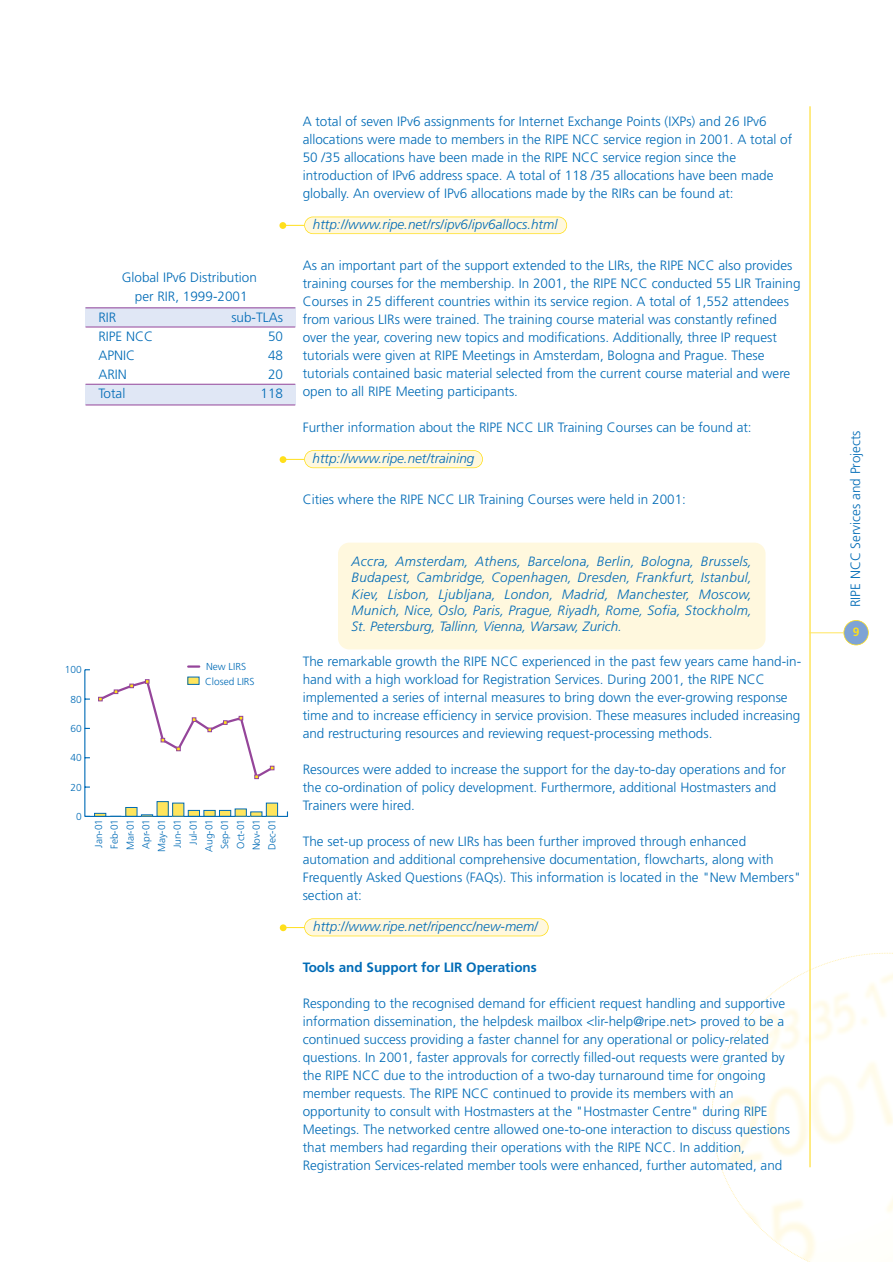
<style>
.page{position:relative;width:893px;height:1262px;background:#fff}
.page>*{position:absolute;margin:0;border:0;box-sizing:border-box;transform-origin:0 0}
.t1{font:300 13.5px/18px "Frutiger";color:#006bb6}
.t2{font:italic 300 13.5px/16.2px "Frutiger";color:#006bb6;text-align:justify}
.t3{font:700 13.5px "Frutiger";color:#006bb6}
.t4{font:700 12px "Frutiger";color:#ffdf1b}
.t5{font:300 10.2px/15.8px "Frutiger";color:#006bb6;text-align:right}
</style>
<div class="page">
<svg style="left:711px;top:952px;width:181px;height:309px"></svg>
<div style="left:304px;top:918px;width:244px;height:18px;background:#fff8de;border-radius:9px"></div>
<div style="left:304px;top:918px;width:244px;height:18px;border:2px solid #ffdf1b;border-radius:9px"></div>
<div style="left:304px;top:450px;width:178px;height:18px;background:#fff8de;border-radius:9px"></div>
<div style="left:304px;top:450px;width:179px;height:18px;border:2px solid #ffdf1b;border-radius:9px"></div>
<div style="left:304px;top:217px;width:262px;height:17px;background:#fff8de;border-radius:8px"></div>
<div style="left:304px;top:216px;width:263px;height:18px;border:2px solid #ffdf1b;border-radius:9px"></div>
<hr style="left:809px;top:106px;width:1px;height:1061px;background:#ffe55d">
<div style="left:843px;top:620px;width:25px;height:25px;background:#7ea3d5;border-radius:50%"></div>
<div style="left:843px;top:620px;width:25px;height:25px;border:2px solid #ffdf1b;border-radius:50%"></div>
<hr style="left:809px;top:632px;width:34px;height:1px;background:#ffe55d">
<div style="left:85px;top:308px;width:211px;height:19px;background:#e0e7f5"></div>
<div style="left:85px;top:384px;width:210px;height:21px;background:#e0e7f5"></div>
<hr style="left:86px;top:307px;width:209px;height:1px;background:#95459a">
<hr style="left:86px;top:327px;width:209px;height:1px;background:#95459a">
<hr style="left:86px;top:404px;width:209px;height:1px;background:#95459a">
<hr style="left:86px;top:384px;width:209px;height:1px;background:#95459a">
<div style="left:338px;top:542px;width:427px;height:107px;background:#fff8de;border-radius:11px"></div>
<hr style="left:85px;top:816px;width:203px;height:1px;background:#006bb6">
<hr style="left:84px;top:670px;width:1px;height:146px;background:#006bb6">
<svg style="left:98px;top:678px;width:177px;height:102px"></svg>
<svg style="left:85px;top:813px;width:36px;height:4px"></svg>
<div style="left:126px;top:807px;width:11px;height:9px;background:#ffe55d"></div>
<div style="left:125px;top:807px;width:12px;height:9px;border:1px solid #006bb6"></div>
<svg style="left:141px;top:814px;width:12px;height:2px"></svg>
<div style="left:157px;top:801px;width:11px;height:15px;background:#ffe55d"></div>
<div style="left:173px;top:803px;width:11px;height:13px;background:#ffe55d"></div>
<div style="left:172px;top:802px;width:12px;height:14px;border:1px solid #006bb6"></div>
<div style="left:188px;top:810px;width:11px;height:6px;background:#ffe55d"></div>
<div style="left:188px;top:810px;width:12px;height:6px;border:1px solid #006bb6"></div>
<div style="left:204px;top:810px;width:11px;height:6px;background:#ffe55d"></div>
<div style="left:203px;top:810px;width:12px;height:6px;border:1px solid #006bb6"></div>
<div style="left:219px;top:810px;width:12px;height:6px;background:#ffe55d"></div>
<div style="left:219px;top:810px;width:12px;height:6px;border:1px solid #006bb6"></div>
<div style="left:235px;top:809px;width:11px;height:7px;background:#ffe55d"></div>
<svg style="left:251px;top:812px;width:11px;height:4px"></svg>
<div style="left:266px;top:803px;width:11px;height:13px;background:#ffe55d"></div>
<div style="left:266px;top:802px;width:12px;height:14px;border:1px solid #006bb6"></div>
<svg style="left:188px;top:665px;width:11px;height:2px"></svg>
<div style="left:188px;top:677px;width:11px;height:7px;background:#ffe55d"></div>
<svg style="left:286px;top:225px;width:18px;height:1px"></svg>
<div style="left:279px;top:222px;width:7px;height:7px;background:#ffdf1b;border-radius:50%"></div>
<svg style="left:286px;top:459px;width:18px;height:1px"></svg>
<div style="left:279px;top:456px;width:7px;height:7px;background:#ffdf1b;border-radius:50%"></div>
<svg style="left:286px;top:927px;width:18px;height:1px"></svg>
<div style="left:280px;top:924px;width:6px;height:7px;background:#ffdf1b;border-radius:50%"></div>
<p class="t1" style="left:122px;top:269px;width:137px;line-height:19px;text-align:center">Global IPv6 Distribution per RIR, 1999-2001</p>
<p class="t1" style="left:98px;top:308px;width:56px;line-height:19px">RIR<br>RIPE NCC<br>APNIC<br>ARIN<br>Total</p>
<p class="t1" style="left:231px;top:308px;width:53px;line-height:19px;text-align:right">sub-TLAs<br>50<br>48<br>20<br>118</p>
<p class="t5" style="left:65px;top:662px;width:18px">100</p>
<p class="t5" style="left:70px;top:692px;width:13px">80</p>
<p class="t5" style="left:70px;top:721px;width:13px">60</p>
<p class="t5" style="left:70px;top:750px;width:13px">40</p>
<p class="t5" style="left:70px;top:780px;width:13px">20</p>
<p class="t5" style="left:76px;top:809px;width:7px">0</p>
<p class="t5" style="left:205px;top:660px;width:51px;line-height:14.5px;text-align:left">New LIRS<br>Closed LIRS</p>
<p class="t5" style="left:92px;top:852px;width:35px;rotate:-90deg">Jan-01<br>Feb-01<br>Mar-01<br>Apr-01<br>May-01<br>Jun-01<br>Jul-01<br>Aug-01<br>Sep-01<br>Oct-01<br>Nov-01<br>Dec-01</p>
<p class="t1" style="left:303px;top:113px;width:491px">A total of seven IPv6 assignments for Internet Exchange Points (IXPs) and 26 IPv6 allocations were made to members in the RIPE NCC service region in 2001. A total of 50 /35 allocations have been made in the RIPE NCC service region since the introduction of IPv6 address space. A total of 118 /35 allocations have been made globally. An overview of IPv6 allocations made by the RIRs can be found at:</p>
<p class="t2" style="left:313px;top:217px;width:246px">http://www.ripe.net/rs/ipv6/ipv6allocs.html</p>
<p class="t1" style="left:303px;top:257px;width:499px">As an important part of the support extended to the LIRs, the RIPE NCC also provides training courses for the membership. In 2001, the RIPE NCC conducted 55 LIR Training Courses in 25 different countries within its service region. A total of 1,552 attendees from various LIRs were trained. The training course material was constantly refined over the year, covering new topics and modifications. Additionally, three IP request tutorials were given at RIPE Meetings in Amsterdam, Bologna and Prague. These tutorials contained basic material selected from the current course material and were open to all RIPE Meeting participants.</p>
<p class="t1" style="left:303px;top:419px;width:450px">Further information about the RIPE NCC LIR Training Courses can be found at:</p>
<p class="t2" style="left:312px;top:451px;width:163px">http://www.ripe.net/training</p>
<p class="t1" style="left:303px;top:491px;width:385px">Cities where the RIPE NCC LIR Training Courses were held in 2001:</p>
<p class="t2" style="left:351px;top:554px;width:402px">Accra, Amsterdam, Athens, Barcelona, Berlin, Bologna, Brussels, Budapest, Cambridge, Copenhagen, Dresden, Frankfurt, Istanbul, Kiev, Lisbon, Ljubljana, London, Madrid, Manchester, Moscow, Munich, Nice, Oslo, Paris, Prague, Riyadh, Rome, Sofia, Stockholm, St. Petersburg, Tallinn, Vienna, Warsaw, Zurich.</p>
<p class="t1" style="left:303px;top:653px;width:500px">The remarkable growth the RIPE NCC experienced in the past few years came hand-in&shy;hand with a high workload for Registration Services. During 2001, the RIPE NCC implemented a series of internal measures to bring down the ever-growing response time and to increase efficiency in service provision. These measures included increasing and restructuring resources and reviewing request-processing methods.</p>
<p class="t1" style="left:303px;top:761px;width:485px">Resources were added to increase the support for the day-to-day operations and for the co-ordination of policy development. Furthermore, additional Hostmasters and<br>Trainers were hired.</p>
<p class="t1" style="left:303px;top:833px;width:500px">The set-up process of new LIRs has been further improved through enhanced automation and additional comprehensive documentation, flowcharts, along with Frequently Asked Questions (FAQs). This information is located in the "New Members" section at:</p>
<p class="t2" style="left:313px;top:919px;width:226px">http://www.ripe.net/ripencc/new-mem/</p>
<p class="t3" style="left:303px;top:962px;width:235px">Tools and Support for LIR Operations</p>
<p class="t1" style="left:303px;top:995px;width:489px">Responding to the recognised demand for efficient request handling and supportive information dissemination, the helpdesk mailbox &lt;lir-help@ripe.net&gt; proved to be a continued success providing a faster channel for any operational or policy-related questions. In 2001, faster approvals for correctly filled-out requests were granted by the RIPE NCC due to the introduction of a two-day turnaround time for ongoing member requests. The RIPE NCC continued to provide its members with an opportunity to consult with Hostmasters at the "Hostmaster Centre" during RIPE Meetings. The networked centre allowed one-to-one interaction to discuss questions that members had regarding their operations with the RIPE NCC. In addition, Registration Services-related member tools were enhanced, further automated, and</p>
<p class="t1" style="left:847px;top:607px;width:178px;rotate:-90deg">RIPE NCC Services and Projects</p>
<p class="t4" style="left:852px;top:627px;width:8px">9</p>
</div>
